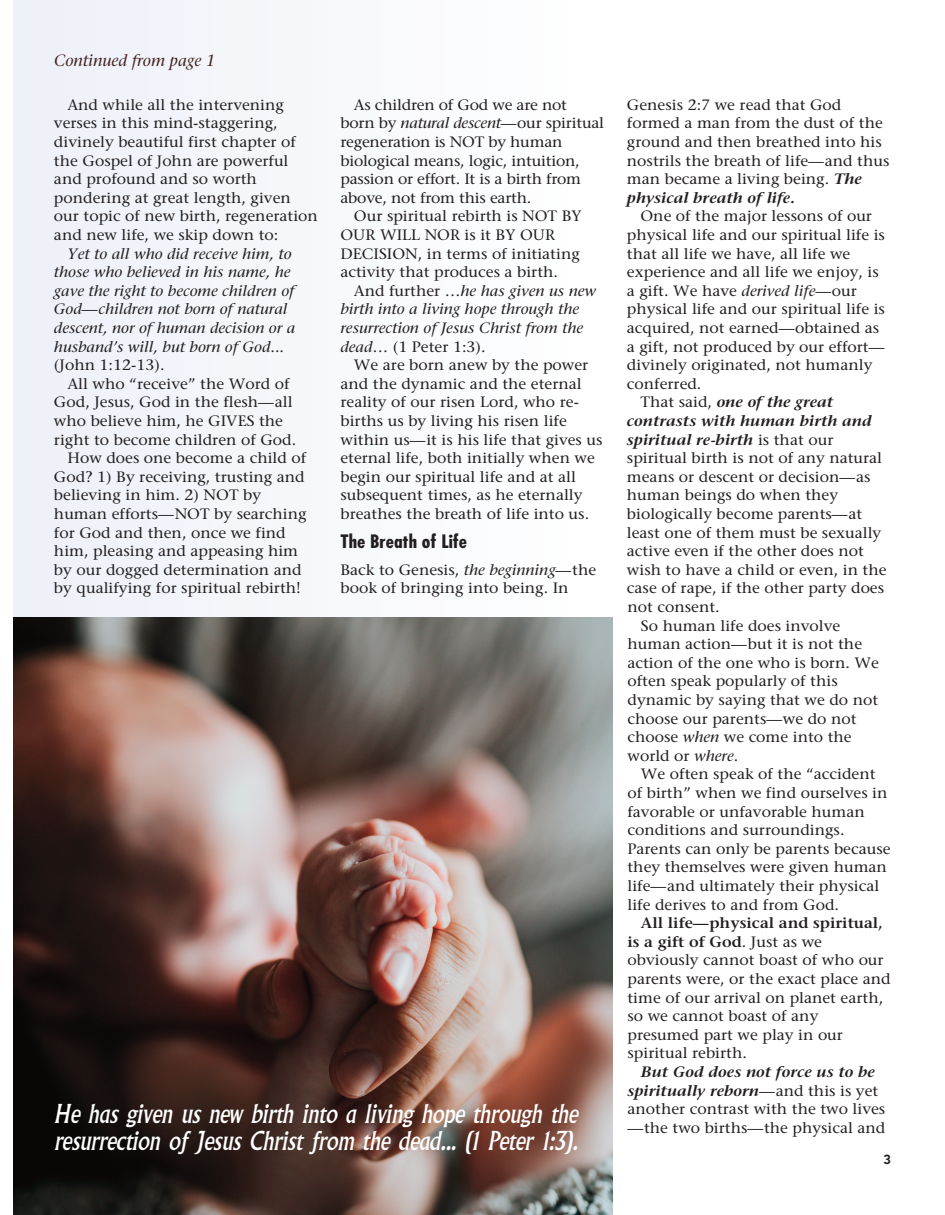
<style>
.page{position:relative;width:945px;height:1215px;background:#fff}
.page>*{position:absolute;margin:0;border:0;box-sizing:border-box;transform-origin:0 0}
.t1{font:italic 25.5px/27px "Albertus";letter-spacing:-.015em;color:#fff;scale:1.05 1}
.t2{font:700 condensed 18px "Futura";color:#231f20;scale:1.1 1}
.t3{font:italic 16.2px "Stone Serif";color:#442220}
.t4{font:15px/18.6px "Stone Serif";color:#231f20;scale:1.05 1}
.t5{font:italic 15px/18.6px "Stone Serif";color:#231f20;scale:1.05 1}
.t6{font:italic 600 15px "Stone Serif";color:#231f20;scale:1.05 1}
.t7{font:600 13.5px "Itc Kabel";color:#231f20}
.s1{font-style:normal}
.s2{font-style:italic}
.s3{font-weight:600;font-style:italic}
.s4{font-weight:400;font-style:normal}
.s5{font-weight:600}
</style>
<div class="page">
<img style="left:14px;top:0;width:580px;height:1215px">
<img style="left:14px;top:618px;width:599px;height:596px">
<p class="t3" style="left:54px;top:50px;width:163px">Continued from page 1</p>
<p class="t4" style="left:54px;top:95px;width:253px;text-indent:13px">And while all the intervening verses in this mind-staggering, divinely beautiful first chapter of the Gospel of John are powerful and profound and so worth pondering at great length, given our topic of new birth, regeneration and new life, we skip down to:</p>
<p class="t5" style="left:54px;top:244px;width:231px;text-indent:14px">Yet to all who did receive him, to those who believed in his name, he gave the right to become children of<br>God—children not born of natural descent, nor of human decision or a husband’s will, but born of God<span class="s1">... (John 1:12-13).</span></p>
<p class="t4" style="left:67px;top:374px;width:213px">All who “receive” the Word of</p>
<p class="t4" style="left:54px;top:393px;width:229px">God, Jesus, God in the flesh—all</p>
<p class="t4" style="left:54px;top:411px;width:220px">who believe him, he GIVES the</p>
<p class="t4" style="left:54px;top:430px;width:232px">right to become children of God.</p>
<p class="t4" style="left:67px;top:449px;width:229px">How does one become a child of</p>
<p class="t4" style="left:54px;top:467px;width:240px">God? 1) By receiving, trusting and</p>
<p class="t4" style="left:54px;top:486px;width:199px">believing in him. 2) NOT by</p>
<p class="t4" style="left:54px;top:504px;width:242px">human efforts—NOT by searching</p>
<p class="t4" style="left:54px;top:523px;width:222px">for God and then, once we find</p>
<p class="t4" style="left:54px;top:542px;width:234px">him, pleasing and appeasing him</p>
<p class="t4" style="left:54px;top:560px;width:237px">by our dogged determination and</p>
<p class="t4" style="left:54px;top:579px;width:237px">by qualifying for spiritual rebirth!</p>
<p class="t4" style="left:340px;top:95px;width:253px;text-indent:13px">As children of God we are not born by <span class="s2">natural descent</span>—our spiritual regeneration is NOT by human biological means, logic, intuition, passion or effort. It is a birth from above, not from this earth.</p>
<p class="t4" style="left:340px;top:207px;width:231px;text-indent:14px">Our spiritual rebirth is NOT BY<br>OUR WILL NOR is it BY OUR<br>DECISION, in terms of initiating activity that produces a birth.</p>
<p class="t5" style="left:340px;top:281px;width:245px;text-indent:14px"><span class="s1">And further …</span>he has given us new birth into a living hope through the resurrection of Jesus Christ from the dead<span class="s1">… (1 Peter 1:3).</span></p>
<p class="t4" style="left:340px;top:356px;width:251px;text-indent:14px">We are born anew by the power and the dynamic and the eternal reality of our risen Lord, who re&shy;births us by living his risen life within us—it is his life that gives us eternal life, both initially when we begin our spiritual life and at all subsequent times, as he eternally breathes the breath of life into us.</p>
<p class="t2" style="left:340px;top:529px;width:117px">The Breath of Life</p>
<p class="t4" style="left:340px;top:560px;width:245px">Back to Genesis, <span class="s2">the beginning</span>—the book of bringing into being. In</p>
<h1 class="t1" style="left:54px;top:1101px;width:501px">He has given us new birth into a living hope through the resurrection of Jesus Christ from the dead... (1 Peter 1:3).</h1>
<p class="t4" style="left:627px;top:95px;width:252px">Genesis 2:7 we read that God formed a man from the dust of the ground and then breathed into his nostrils the breath of life—and thus man became a living being. <span class="s3">The physical breath of life.</span></p>
<p class="t4" style="left:640px;top:207px;width:222px">One of the major lessons of our</p>
<p class="t4" style="left:627px;top:225px;width:247px">physical life and our spiritual life is</p>
<p class="t4" style="left:627px;top:244px;width:214px">that all life we have, all life we</p>
<p class="t4" style="left:627px;top:263px;width:241px">experience and all life we enjoy, is</p>
<p class="t4" style="left:627px;top:281px;width:221px">a gift. We have <span class="s2">derived life</span>—our</p>
<p class="t4" style="left:627px;top:300px;width:247px">physical life and our spiritual life is</p>
<p class="t4" style="left:627px;top:318px;width:242px">acquired, not earned—obtained as</p>
<p class="t4" style="left:627px;top:337px;width:247px">a gift, not produced by our effort—</p>
<p class="t4" style="left:627px;top:356px;width:235px">divinely originated, not humanly</p>
<p class="t4" style="left:627px;top:374px;width:72px">conferred.</p>
<p class="t6" style="left:640px;top:393px;width:185px"><span class="s4">That said,</span> one of the great</p>
<p class="t6" style="left:627px;top:412px;width:235px">contrasts with human birth and</p>
<p class="t6" style="left:627px;top:430px;width:198px">spiritual re-birth <span class="s4">is that our</span></p>
<p class="t4" style="left:627px;top:449px;width:245px">spiritual birth is not of any natural</p>
<p class="t4" style="left:627px;top:467px;width:233px">means or descent or decision—as</p>
<p class="t4" style="left:627px;top:486px;width:203px">human beings do when they</p>
<p class="t4" style="left:627px;top:504px;width:226px">biologically become parents—at</p>
<p class="t4" style="left:627px;top:523px;width:244px">least one of them must be sexually</p>
<p class="t4" style="left:627px;top:542px;width:227px">active even if the other does not</p>
<p class="t4" style="left:627px;top:560px;width:249px">wish to have a child or even, in the</p>
<p class="t4" style="left:627px;top:579px;width:246px">case of rape, if the other party does</p>
<p class="t4" style="left:627px;top:597px;width:89px">not consent.</p>
<p class="t4" style="left:641px;top:616px;width:191px">So human life does involve</p>
<p class="t4" style="left:627px;top:635px;width:225px">human action—but it is not the</p>
<p class="t4" style="left:627px;top:653px;width:241px">action of the one who is born. We</p>
<p class="t4" style="left:627px;top:672px;width:202px">often speak popularly of this</p>
<p class="t4" style="left:627px;top:690px;width:240px">dynamic by saying that we do not</p>
<p class="t4" style="left:627px;top:709px;width:220px">choose our parents—we do not</p>
<p class="t4" style="left:627px;top:728px;width:215px">choose <span class="s2">when</span> we come into the</p>
<p class="t4" style="left:627px;top:746px;width:107px">world or <span class="s2">where</span>.</p>
<p class="t4" style="left:641px;top:765px;width:225px">We often speak of the “accident</p>
<p class="t4" style="left:627px;top:783px;width:249px">of birth” when we find ourselves in</p>
<p class="t4" style="left:627px;top:802px;width:228px">favorable or unfavorable human</p>
<p class="t4" style="left:627px;top:821px;width:208px">conditions and surroundings.</p>
<p class="t4" style="left:627px;top:839px;width:252px">Parents can only be parents because</p>
<p class="t4" style="left:627px;top:858px;width:249px">they themselves were given human</p>
<p class="t4" style="left:627px;top:876px;width:241px">life—and ultimately their physical</p>
<p class="t4" style="left:627px;top:895px;width:203px">life derives to and from God.</p>
<p class="t4" style="left:627px;top:914px;width:252px;text-indent:14px"><span class="s5">All life—physical and spiritual, is a gift of God</span>. Just as we obviously cannot boast of who our parents were, or the exact place and time of our arrival on planet earth, so we cannot boast of any presumed part we play in our spiritual rebirth.</p>
<p class="t4" style="left:627px;top:1062px;width:247px;text-align:center"><span class="s3">But God does not force us to be spiritually reborn</span>—and this is yet another contrast with the two lives —the two births—the physical and</p>
<p class="t7" style="left:883px;top:1152px;width:9px">3</p>
</div>
